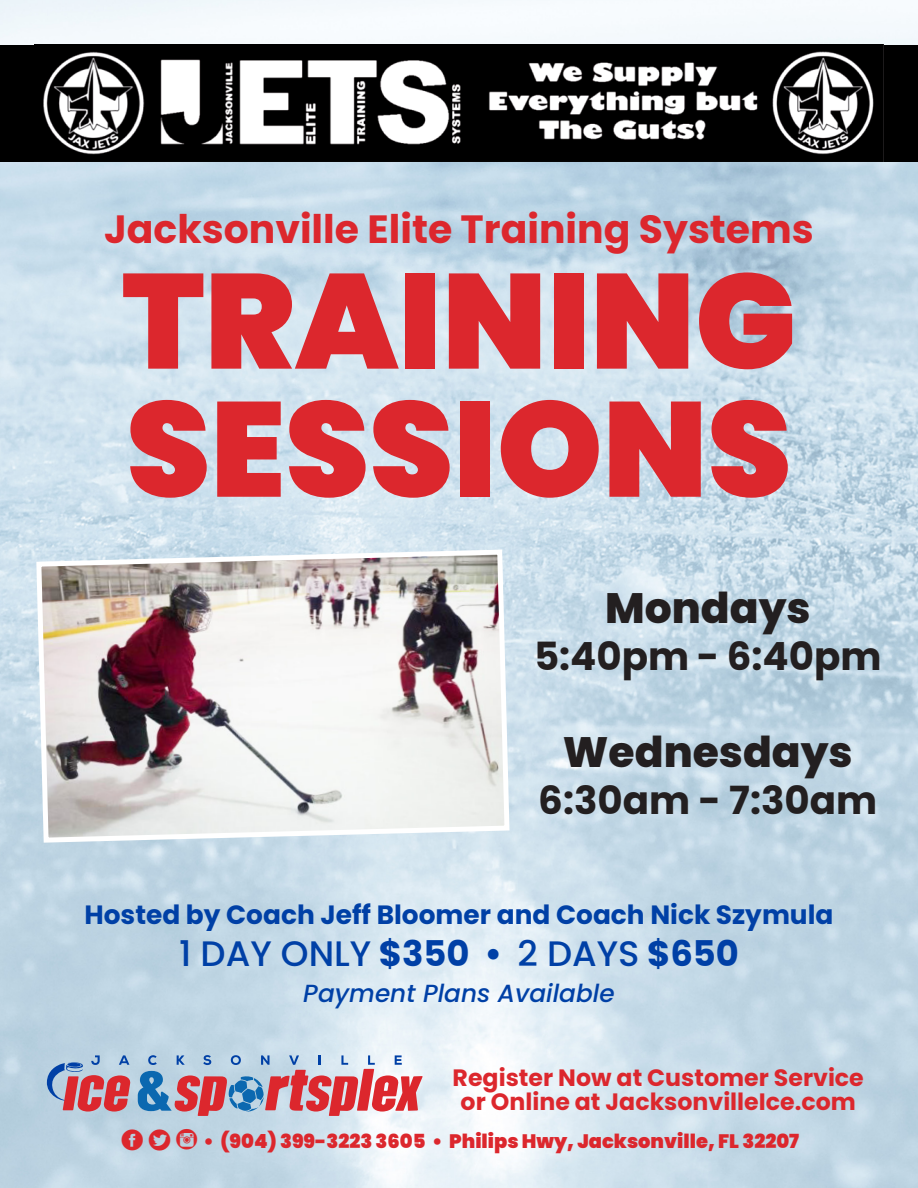
<style>
.page{position:relative;width:918px;height:1188px;background:#fff}
.page>*{position:absolute;margin:0;border:0;box-sizing:border-box;transform-origin:0 0}
.t1{font:900 134.55px "Poppins";color:#dc272d}
.t2{font:800 42.45px "Poppins";color:#231f20}
.t3{font:700 39.45px "Poppins";color:#dc272d}
.t4{font:700 38.85px "Poppins";color:#231f20}
.t5{font:500 35.4px "Poppins";color:#0040a6}
.t6{font:700 26.4px "Poppins";color:#0040a6}
.t7{font:italic 500 24.75px "Poppins";color:#0040a6}
.t8{font:700 23.7px/23.7px "Poppins";color:#dc272d;text-align:center}
.t9{font:900 19.5px "Poppins";color:#dc272d}
.s1{font-weight:700}
.s2{font-family:"Social Circles";font-weight:400;font-size:38.1px}
</style>
<div class="page">
<img style="left:0;top:0;width:918px;height:1188px">
<div style="left:0;top:45px;width:918px;height:117px;background:#000"></div>
<img style="left:43px;top:45px;width:841px;height:117px">
<img style="left:34px;top:547px;width:478px;height:298px">
<svg style="left:47px;top:1055px;width:84px;height:57px;background:#b68b9e"></svg>
<svg style="left:138px;top:1055px;width:285px;height:61px;background:#bc99a9"></svg>
<p class="t3" style="left:104px;top:207px;width:711px">Jacksonville Elite Training Systems</p>
<p class="t1" style="left:122px;top:244px;width:676px">TRAINING</p>
<p class="t1" style="left:126px;top:372px;width:667px">SESSIONS</p>
<p class="t2" style="left:605px;top:584px;width:207px">Mondays</p>
<p class="t4" style="left:534px;top:633px;width:349px">5:40pm - 6:40pm</p>
<p class="t2" style="left:563px;top:728px;width:291px">Wednesdays</p>
<p class="t4" style="left:538px;top:778px;width:341px">6:30am - 7:30am</p>
<p class="t6" style="left:84px;top:899px;width:751px">Hosted by Coach Jeff Bloomer and Coach Nick Szymula</p>
<p class="t5" style="left:179px;top:933px;width:561px">1 DAY ONLY <span class="s1">$350 •</span> 2 DAYS <span class="s1">$650</span></p>
<p class="t7" style="left:303px;top:979px;width:313px">Payment Plans Available</p>
<p class="t8" style="left:453px;top:1066px;width:413px">Register Now at Customer Service or Online at JacksonvilleIce.com</p>
<p class="t9" style="left:119px;top:1130px;width:682px"><span class="s2">fti</span> • (904) 399-3223 3605 • Philips Hwy, Jacksonville, FL 32207</p>
</div>
